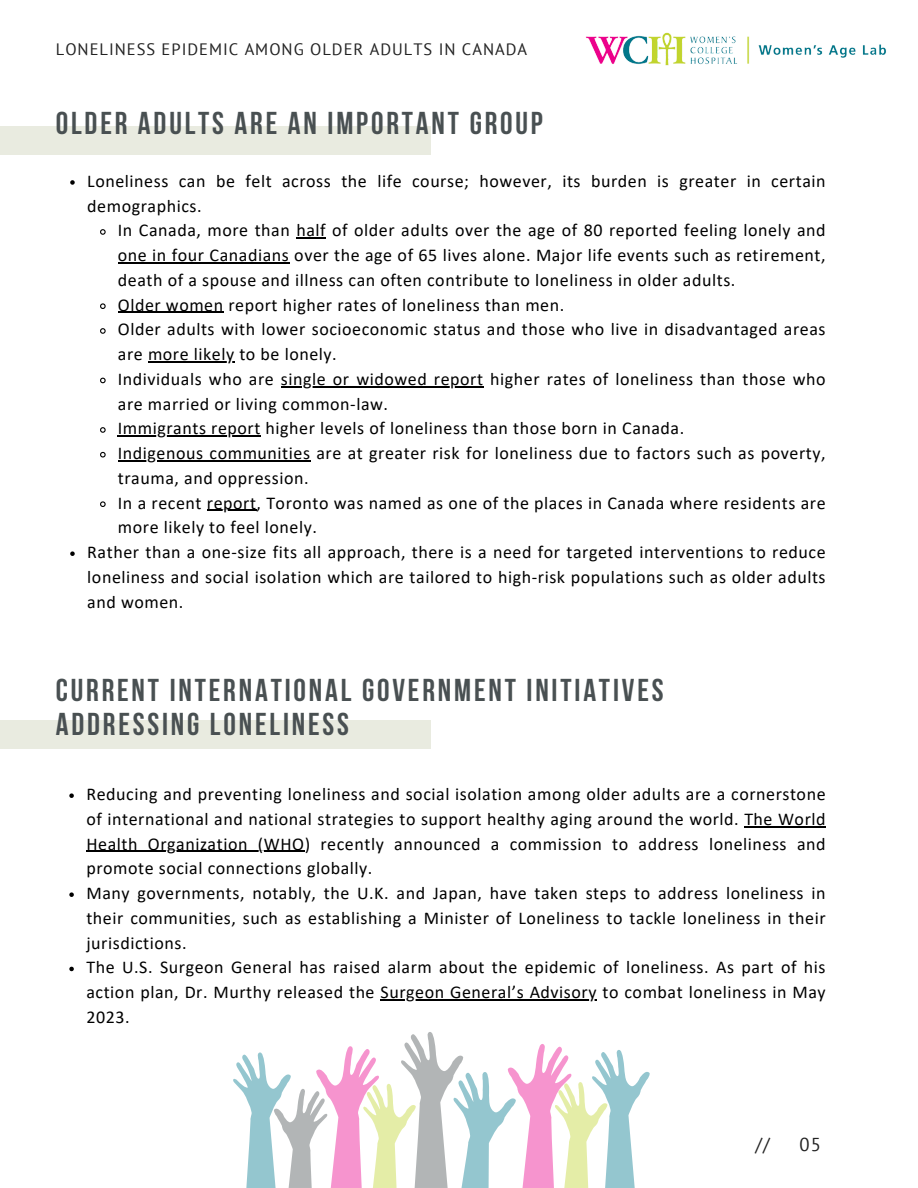
<style>
.page{position:relative;width:918px;height:1188px;background:#fff}
.page>*{position:absolute;margin:0;border:0;box-sizing:border-box;transform-origin:0 0}
.t1{font:700 31.5px/33.8px "Bebas Neue";letter-spacing:.09em;color:#495052}
.t2{font:18.6px "PT Sans";color:#222}
.t3{font:18px/24.8px "Calibri";letter-spacing:.03em;color:#000}
.t4{font:16.5px "PT Sans";letter-spacing:.06em;color:#222}
</style>
<div class="page">
<div style="left:0;top:126px;width:431px;height:28px;background:#e9ebe0"></div>
<svg style="left:70px;top:180px;width:5px;height:5px"></svg>
<svg style="left:100px;top:229px;width:6px;height:6px"></svg>
<hr style="left:296px;top:238px;width:30px;height:1px;background:#000">
<hr style="left:118px;top:262px;width:171px;height:1px;background:#000">
<svg style="left:100px;top:303px;width:6px;height:6px"></svg>
<hr style="left:118px;top:312px;width:106px;height:1px;background:#000">
<svg style="left:100px;top:328px;width:6px;height:6px"></svg>
<hr style="left:148px;top:361px;width:87px;height:1px;background:#000">
<svg style="left:100px;top:377px;width:6px;height:7px"></svg>
<hr style="left:281px;top:386px;width:203px;height:1px;background:#000">
<svg style="left:100px;top:427px;width:6px;height:6px"></svg>
<hr style="left:118px;top:436px;width:143px;height:1px;background:#000">
<svg style="left:100px;top:451px;width:6px;height:7px"></svg>
<hr style="left:118px;top:460px;width:193px;height:1px;background:#000">
<svg style="left:100px;top:501px;width:6px;height:6px"></svg>
<hr style="left:207px;top:510px;width:50px;height:1px;background:#000">
<svg style="left:70px;top:551px;width:5px;height:5px"></svg>
<div style="left:0;top:721px;width:431px;height:28px;background:#e9ebe0"></div>
<img style="left:586px;top:32px;width:300px;height:34px">
<svg style="left:69px;top:793px;width:5px;height:5px"></svg>
<hr style="left:744px;top:826px;width:82px;height:1px;background:#000">
<hr style="left:86px;top:851px;width:219px;height:1px;background:#000">
<svg style="left:69px;top:892px;width:5px;height:5px"></svg>
<svg style="left:69px;top:967px;width:5px;height:4px"></svg>
<hr style="left:381px;top:999px;width:216px;height:1px;background:#000">
<svg style="left:233px;top:1032px;width:417px;height:156px"></svg>
<p class="t4" style="left:56px;top:38px;width:473px">LONELINESS EPIDEMIC AMONG OLDER ADULTS IN CANADA</p>
<p class="t1" style="left:56px;top:109px;width:489px">OLDER ADULTS ARE AN IMPORTANT GROUP</p>
<p class="t3" style="left:87px;top:170px;width:740px">Loneliness can be felt across the life course; however, its burden is greater in certain demographics.</p>
<h2 class="t3" style="left:118px;top:220px;width:709px;text-align:justify">In Canada, more than half of older adults over the age of 80 reported feeling lonely and one in four Canadians over the age of 65 lives alone. Major life events such as retirement, death of a spouse and illness can often contribute to loneliness in older adults.</h2>
<h1 class="t3" style="left:118px;top:294px;width:448px">Older women report higher rates of loneliness than men.</h1>
<p class="t3" style="left:118px;top:319px;width:709px">Older adults with lower socioeconomic status and those who live in disadvantaged areas are more likely to be lonely.</p>
<p class="t3" style="left:118px;top:368px;width:709px">Individuals who are single or widowed report higher rates of loneliness than those who</p>
<p class="t3" style="left:118px;top:393px;width:568px">are married or living common-law.<br>Immigrants report higher levels of loneliness than those born in Canada.</p>
<p class="t3" style="left:118px;top:442px;width:709px">Indigenous communities are at greater risk for loneliness due to factors such as poverty,</p>
<p class="t3" style="left:118px;top:467px;width:709px">trauma, and oppression.<br>In a recent report, Toronto was named as one of the places in Canada where residents are</p>
<p class="t3" style="left:87px;top:517px;width:740px;text-indent:31px">more likely to feel lonely.<br>Rather than a one-size fits all approach, there is a need for targeted interventions to reduce</p>
<p class="t3" style="left:87px;top:566px;width:740px">loneliness and social isolation which are tailored to high-risk populations such as older adults and women.</p>
<h1 class="t1" style="left:56px;top:676px;width:609px">CURRENT INTERNATIONAL GOVERNMENT INITIATIVES<br>ADDRESSING LONELINESS</h1>
<p class="t3" style="left:86px;top:783px;width:741px">Reducing and preventing loneliness and social isolation among older adults are a cornerstone of international and national strategies to support healthy aging around the world. The World</p>
<p class="t3" style="left:86px;top:833px;width:741px">Health Organization (WHO) recently announced a commission to address loneliness and promote social connections globally.<br>Many governments, notably, the U.K. and Japan, have taken steps to address loneliness in their communities, such as establishing a Minister of Loneliness to tackle loneliness in their jurisdictions.</p>
<p class="t3" style="left:86px;top:957px;width:741px">The U.S. Surgeon General has raised alarm about the epidemic of loneliness. As part of his action plan, Dr. Murthy released the Surgeon General’s Advisory to combat loneliness in May</p>
<p class="t3" style="left:86px;top:1006px;width:45px">2023.</p>
<p class="t2" style="left:756px;top:1132px;width:16px">//</p>
<p class="t2" style="left:800px;top:1132px;width:23px">05</p>
</div>
